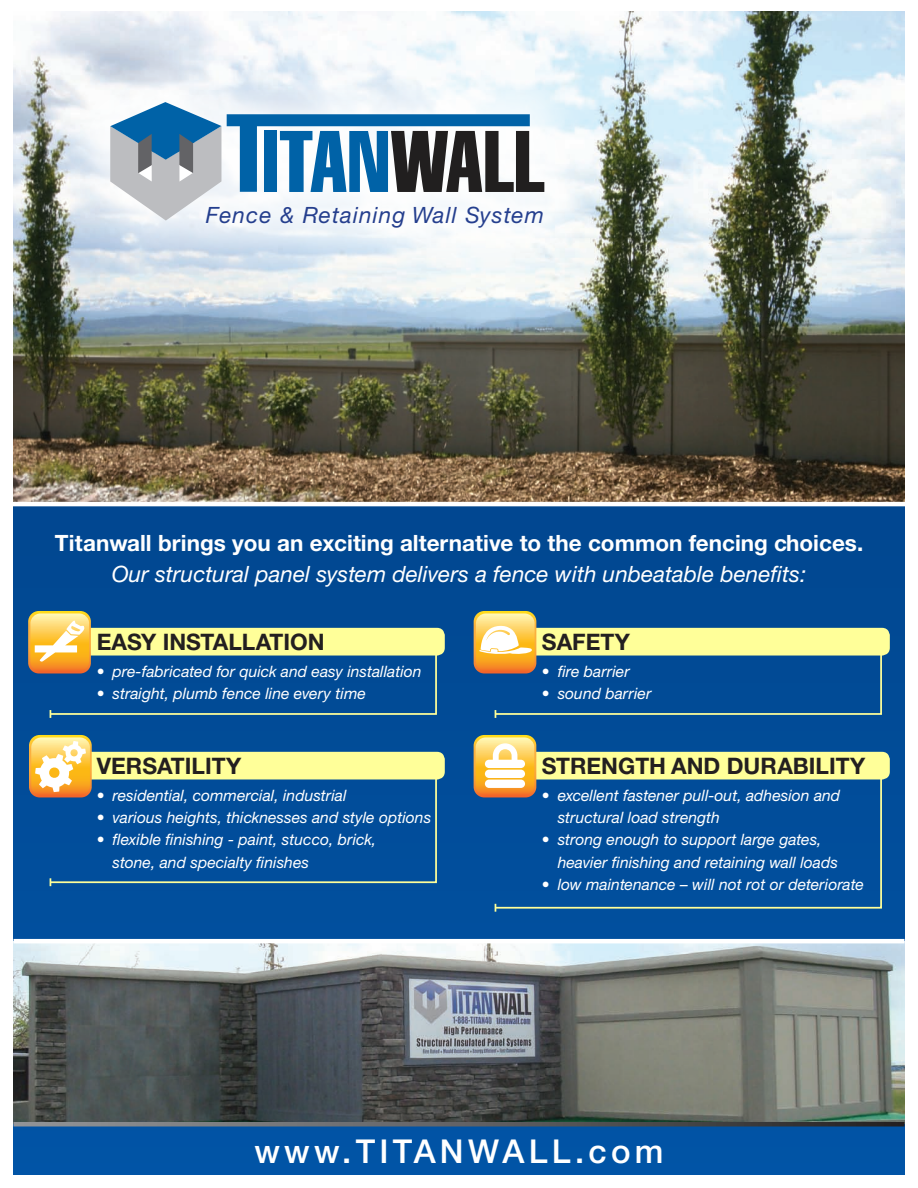
<style>
.page{position:relative;width:918px;height:1188px;background:#fff}
.page>*{position:absolute;margin:0;border:0;box-sizing:border-box;transform-origin:0 0}
.t1{font:500 33px "Helvetica Neue";letter-spacing:.13em;color:#fff}
.t2{font:700 22.8px "Helvetica Neue CE";color:#231f20}
.t3{font:700 22.5px "Helvetica Neue CE";color:#fff}
.t4{font:italic 22.5px "Helvetica Neue CE";color:#fff}
.t5{font:italic 22.5px "Helvetica Neue CE";letter-spacing:.05em;color:#253f8e}
.t6{font:italic 15.75px/22.4px "Helvetica Neue CE";color:#fff}
</style>
<div class="page">
<div style="left:14px;top:156px;width:890px;height:1018px;background:linear-gradient(to right,#024d99,#034d98)"></div>
<img style="left:14px;top:11px;width:890px;height:491px">
<img style="left:14px;top:943px;width:890px;height:179px">
<hr style="left:14px;top:939px;width:890px;height:4px;background:#fff">
<svg style="left:14px;top:1122px;width:890px;height:4px;background:#5f5f62"></svg>
<div style="left:52px;top:46px;width:549px;height:238px;background:#fff;opacity:.75"></div>
<svg style="left:227px;top:114px;width:317px;height:78px"></svg>
<svg style="left:110px;top:102px;width:111px;height:119px"></svg>
<hr style="left:0;top:502px;width:918px;height:4px;background:#fff">
<svg style="left:28px;top:611px;width:410px;height:107px;background:#527e91"></svg>
<div style="left:526px;top:752px;width:364px;height:28px;background:#ff9;border-radius:8px"></div>
<svg style="left:474px;top:735px;width:62px;height:62px"></svg>
<svg style="left:494px;top:770px;width:389px;height:139px;background:#195d9a"></svg>
<svg style="left:474px;top:611px;width:409px;height:107px;background:#538092"></svg>
<div style="left:81px;top:752px;width:364px;height:28px;background:#ff9;border-radius:8px"></div>
<svg style="left:29px;top:735px;width:63px;height:62px"></svg>
<svg style="left:49px;top:770px;width:389px;height:114px;background:#1f6098"></svg>
<h3 class="t5" style="left:206px;top:201px;width:340px">Fence &amp; Retaining Wall System</h3>
<h3 class="t3" style="left:55px;top:529px;width:810px">Titanwall brings you an exciting alternative to the common fencing choices.</h3>
<h3 class="t4" style="left:112px;top:560px;width:696px">Our structural panel system delivers a fence with unbeatable benefits:</h3>
<h2 class="t2" style="left:97px;top:628px;width:229px">Easy Installati on</h2>
<p class="t6" style="left:97px;top:660px;width:326px">• pre-fabricated for quick and easy installation</p>
<p class="t6" style="left:97px;top:682px;width:270px">• straight, plumb fence line every time</p>
<h2 class="t2" style="left:97px;top:752px;width:146px">Versati lity</h2>
<p class="t6" style="left:97px;top:784px;width:251px">• residential, commercial, industrial</p>
<p class="t6" style="left:97px;top:806px;width:336px">• various heights, thicknesses and style options</p>
<p class="t6" style="left:113px;top:829px;width:265px;text-indent:-16px">• flexible finishing - paint, stucco, brick, stone, and specialty finishes</p>
<h2 class="t2" style="left:542px;top:628px;width:90px">Safety</h2>
<p class="t6" style="left:542px;top:660px;width:89px">• fire barrier</p>
<p class="t6" style="left:542px;top:682px;width:111px">• sound barrier</p>
<h2 class="t2" style="left:542px;top:752px;width:325px">Strength and Durability</h2>
<p class="t6" style="left:558px;top:784px;width:284px;text-indent:-16px">• excellent fastener pull-out, adhesion and structural load strength</p>
<p class="t6" style="left:558px;top:829px;width:282px;text-indent:-16px">• strong enough to support large gates, heavier finishing and retaining wall loads</p>
<p class="t6" style="left:542px;top:873px;width:323px">• low maintenance – will not rot or deteriorate</p>
<h1 class="t1" style="left:254px;top:1132px;width:411px">www.titanwall.com</h1>
</div>
